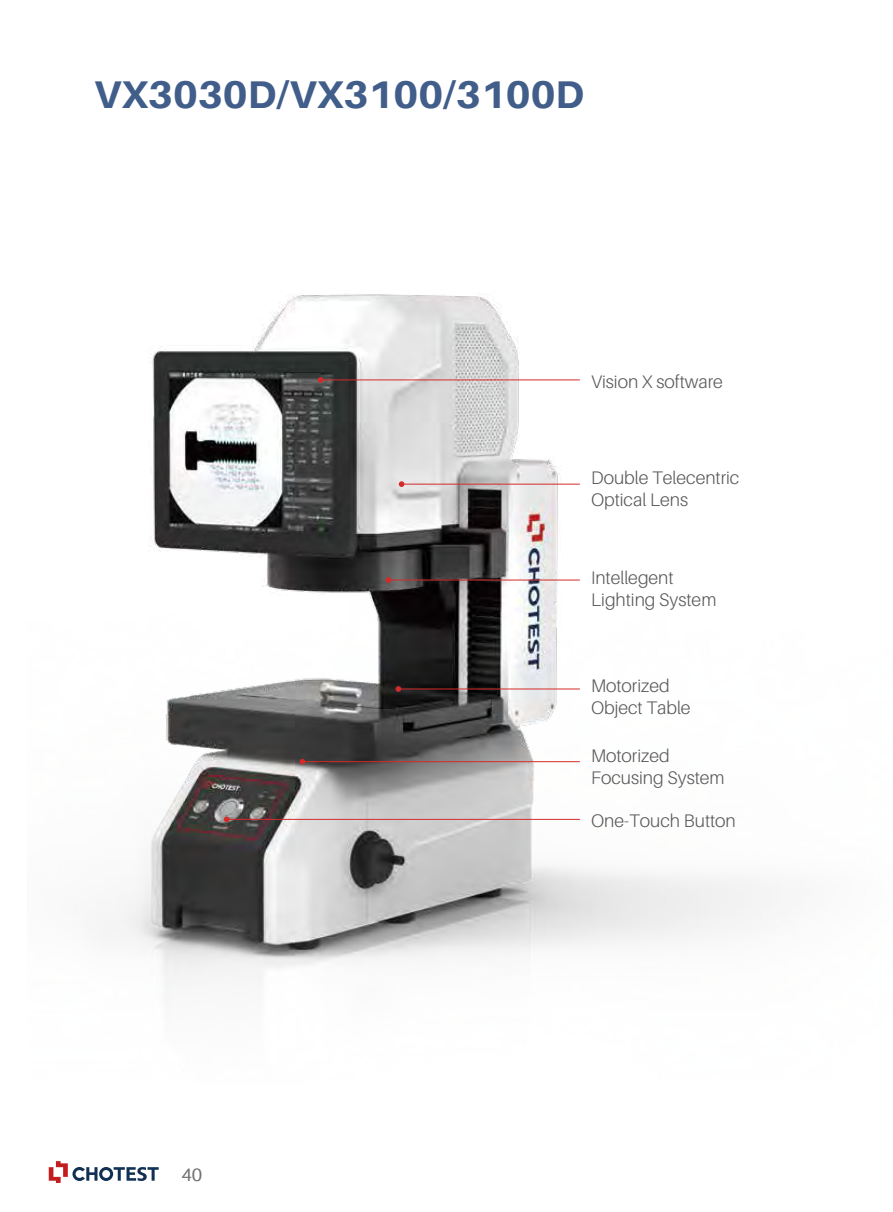
<style>
.page{position:relative;width:893px;height:1212px;background:#fff}
.page>*{position:absolute;margin:0;border:0;box-sizing:border-box;transform-origin:0 0}
.t1{font:800 38.7px "Aileron";color:#415d8a}
.t2{font:300 18.15px/21.6px "Aileron";color:#595757}
.t3{font:18px "Aileron";color:#717071}
</style>
<div class="page">
<img style="left:102px;top:293px;width:669px;height:778px">
<hr style="left:320px;top:379px;width:260px;height:1px;background:#d52a2a">
<svg style="left:318px;top:377px;width:5px;height:6px"></svg>
<hr style="left:401px;top:484px;width:179px;height:1px;background:#d52a2a">
<svg style="left:399px;top:481px;width:5px;height:6px"></svg>
<hr style="left:388px;top:580px;width:192px;height:1px;background:#d52a2a">
<svg style="left:386px;top:577px;width:5px;height:6px"></svg>
<hr style="left:227px;top:819px;width:353px;height:1px;background:#d52a2a">
<svg style="left:224px;top:816px;width:5px;height:6px"></svg>
<hr style="left:302px;top:761px;width:278px;height:1px;background:#d52a2a">
<svg style="left:300px;top:759px;width:5px;height:5px"></svg>
<hr style="left:398px;top:689px;width:182px;height:1px;background:#d52a2a">
<svg style="left:396px;top:686px;width:5px;height:6px"></svg>
<svg style="left:49px;top:1161px;width:110px;height:22px"></svg>
<p class="t1" style="left:94px;top:72px;width:492px">VX3030D/VX3100/3100D</p>
<p class="t2" style="left:591px;top:371px;width:133px">Vision X software</p>
<p class="t2" style="left:591px;top:467px;width:150px">Double Telecentric<br>Optical Lens</p>
<p class="t2" style="left:591px;top:567px;width:127px">Intellegent<br>Lighting System</p>
<p class="t2" style="left:591px;top:675px;width:101px">Motorized<br>Object Table</p>
<p class="t2" style="left:591px;top:745px;width:135px">Motorized<br>Focusing System</p>
<p class="t2" style="left:591px;top:810px;width:146px">One-Touch Button</p>
<p class="t3" style="left:181px;top:1165px;width:22px">40</p>
</div>
